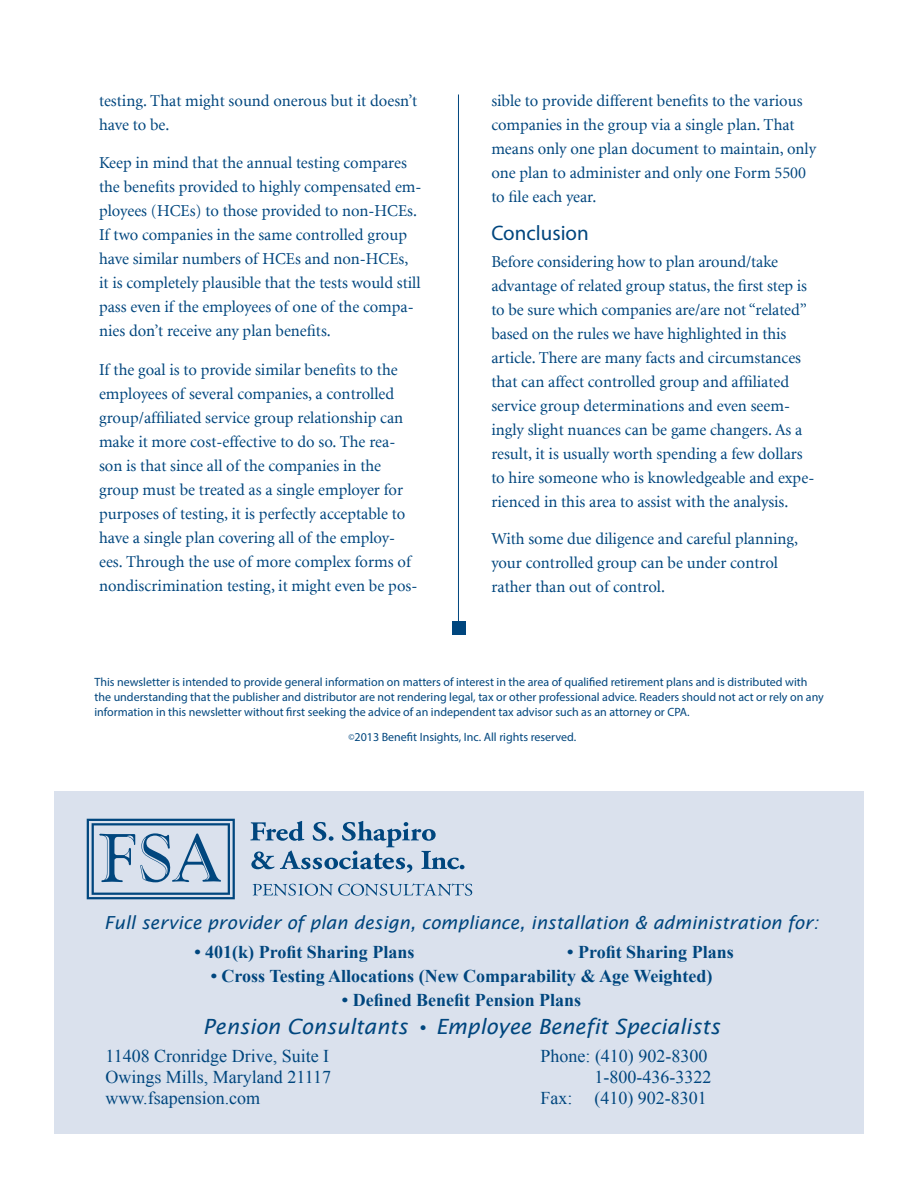
<style>
.page{position:relative;width:918px;height:1188px;background:#fff}
.page>*{position:absolute;margin:0;border:0;box-sizing:border-box;transform-origin:0 0}
.body{font:italic 21px "Lucida Sans";color:#00467e}
.subhead{font:21px "Myriad Pro";color:#00467e}
.body-2{font:700 18px "Times New Roman";color:#00467e}
.body-3{font:18px "Times New Roman";color:#00467e}
.body-4{font:italic 18px "Lucida Sans";color:#00467e}
.body-5{font:16.5px/24px "Minion";color:#00467e}
.t1{font:12px/15px "Myriad Pro";color:#00467e}
.s1{font-size:9px}
.s2{font-weight:600;font-size:22.5px}
</style>
<div class="page">
<hr style="left:458px;top:94px;width:1px;height:538px;background:#00467e">
<div style="left:452px;top:622px;width:13px;height:13px;background:#00467e"></div>
<div style="left:54px;top:792px;width:810px;height:342px;background:#dae1ed"></div>
<svg style="left:250px;top:821px;width:215px;height:52px"></svg>
<svg style="left:253px;top:883px;width:219px;height:13px"></svg>
<svg style="left:87px;top:819px;width:148px;height:80px"></svg>
<p class="body-5" style="left:99px;top:90px;width:320px">testing. That might sound onerous but it doesn’t have to be.</p>
<p class="body-5" style="left:99px;top:152px;width:324px">Keep in mind that the annual testing compares the benefits provided to highly compensated em&shy;ployees (HCEs) to those provided to non-HCEs.<br>If two companies in the same controlled group have similar numbers of HCEs and non-HCEs, it is completely plausible that the tests would still pass even if the employees of one of the compa&shy;nies don’t receive any plan benefits.</p>
<p class="body-5" style="left:99px;top:358px;width:320px">If the goal is to provide similar benefits to the employees of several companies, a controlled group/affiliated service group relationship can make it more cost-effective to do so. The rea&shy;son is that since all of the companies in the group must be treated as a single employer for purposes of testing, it is perfectly acceptable to have a single plan covering all of the employ&shy;ees. Through the use of more complex forms of nondiscrimination testing, it might even be pos-</p>
<p class="body-5" style="left:491px;top:90px;width:326px">sible to provide different benefits to the various companies in the group via a single plan. That means only one plan document to maintain, only one plan to administer and only one Form 5500 to file each year.</p>
<p class="subhead" style="left:491px;top:220px;width:99px">Conclusion</p>
<p class="body-5" style="left:491px;top:250px;width:325px">Before considering how to plan around/take advantage of related group status, the first step is to be sure which companies are/are not “related” based on the rules we have highlighted in this article. There are many facts and circumstances that can affect controlled group and affiliated service group determinations and even seem&shy;ingly slight nuances can be game changers. As a result, it is usually worth spending a few dollars to hire someone who is knowledgeable and expe&shy;rienced in this area to assist with the analysis.</p>
<p class="body-5" style="left:491px;top:528px;width:308px">With some due diligence and careful planning, your controlled group can be under control rather than out of control.</p>
<p class="t1" style="left:94px;top:674px;width:731px">This newsletter is intended to provide general information on matters of interest in the area of qualified retirement plans and is distributed with the understanding that the publisher and distributor are not rendering legal, tax or other professional advice. Readers should not act or rely on any information in this newsletter without first seeking the advice of an independent tax advisor such as an attorney or CPA.</p>
<p class="t1" style="left:348px;top:729px;width:229px"><span class="s1">©</span>2013 Benefit Insights, Inc. All rights reserved.</p>
<p class="body-4" style="left:104px;top:913px;width:716px">Full service provider of plan design, compliance, installation &amp; administration for:</p>
<p class="body-2" style="left:194px;top:940px;width:221px">• 401(k) Profit Sharing Plans</p>
<p class="body-2" style="left:567px;top:940px;width:168px">• Profit Sharing Plans</p>
<p class="body-2" style="left:211px;top:964px;width:503px">• Cross Testing Allocations (New Comparability &amp; Age Weighted)</p>
<p class="body-2" style="left:342px;top:988px;width:241px">• Defined Benefit Pension Plans</p>
<p class="body" style="left:203px;top:1014px;width:519px">Pension Consultants <span class="s2">•</span> Employee Benefit Specialists</p>
<p class="body-3" style="left:105px;top:1044px;width:225px">11408 Cronridge Drive, Suite I</p>
<p class="body-3" style="left:105px;top:1065px;width:227px">Owings Mills, Maryland 21117</p>
<p class="body-3" style="left:105px;top:1086px;width:156px">www.fsapension.com</p>
<p class="body-3" style="left:540px;top:1044px;width:168px">Phone: (410) 902-8300</p>
<p class="body-3" style="left:594px;top:1065px;width:118px">1-800-436-3322</p>
<p class="body-3" style="left:540px;top:1086px;width:168px">Fax: (410) 902-8301</p>
</div>
